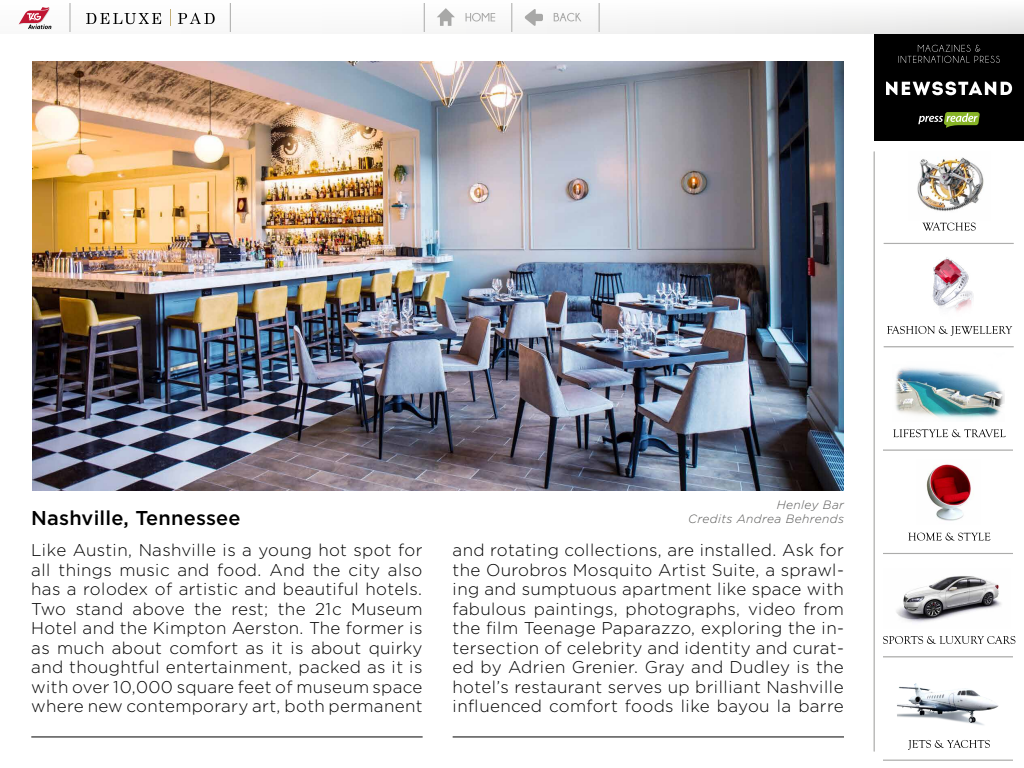
<style>
.page{position:relative;width:1024px;height:768px;background:#fff}
.page>*{position:absolute;margin:0;border:0;box-sizing:border-box;transform-origin:0 0}
.t1{font:500 20px "Gotham Greek";letter-spacing:.01em;color:#000}
.t2{font:300 17px/19.5px "Gotham Greek";letter-spacing:.01em;color:#000;text-align:justify}
.t3{font:italic 300 12px "Gotham Greek";letter-spacing:.03em;color:#575756}
</style>
<div class="page">
<img style="left:917px;top:157px;width:67px;height:54px">
<img style="left:932px;top:257px;width:42px;height:54px">
<img style="left:895px;top:367px;width:110px;height:52px">
<img style="left:926px;top:464px;width:45px;height:57px">
<img style="left:896px;top:576px;width:105px;height:47px">
<div style="left:0;top:0;width:1024px;height:34px;background:linear-gradient(to right,#fdfdfd,#f1f1f1)"></div>
<svg style="left:887px;top:326px;width:125px;height:10px"></svg>
<svg style="left:893px;top:429px;width:113px;height:8px"></svg>
<svg style="left:908px;top:533px;width:82px;height:8px"></svg>
<svg style="left:883px;top:636px;width:132px;height:8px"></svg>
<svg style="left:908px;top:740px;width:82px;height:10px"></svg>
<svg style="left:922px;top:222px;width:54px;height:9px"></svg>
<svg style="left:86px;top:13px;width:75px;height:11px"></svg>
<svg style="left:170px;top:10px;width:1px;height:16px"></svg>
<svg style="left:178px;top:13px;width:37px;height:11px"></svg>
<svg style="left:19px;top:7px;width:33px;height:23px"></svg>
<svg style="left:437px;top:8px;width:18px;height:18px"></svg>
<svg style="left:466px;top:13px;width:29px;height:9px"></svg>
<svg style="left:70px;top:3px;width:1px;height:29px"></svg>
<svg style="left:230px;top:3px;width:1px;height:29px"></svg>
<svg style="left:424px;top:3px;width:1px;height:29px"></svg>
<svg style="left:512px;top:3px;width:1px;height:29px"></svg>
<svg style="left:599px;top:3px;width:1px;height:29px"></svg>
<hr style="left:874px;top:152px;width:1px;height:600px;background:#a8a8a7">
<hr style="left:884px;top:243px;width:130px;height:1px;background:#a8a8a7">
<hr style="left:884px;top:347px;width:130px;height:1px;background:#a8a8a7">
<hr style="left:883px;top:450px;width:130px;height:1px;background:#a8a8a7">
<hr style="left:883px;top:553px;width:130px;height:1px;background:#a8a8a7">
<hr style="left:883px;top:657px;width:130px;height:1px;background:#a8a8a7">
<hr style="left:883px;top:760px;width:130px;height:1px;background:#a8a8a7">
<img style="left:897px;top:683px;width:102px;height:42px">
<div style="left:874px;top:34px;width:150px;height:106px;background:#000"></div>
<svg style="left:886px;top:81px;width:127px;height:15px"></svg>
<svg style="left:898px;top:45px;width:102px;height:18px"></svg>
<svg style="left:918px;top:112px;width:62px;height:16px"></svg>
<svg style="left:554px;top:13px;width:27px;height:8px"></svg>
<div style="left:528px;top:14px;width:15px;height:7px;background:#a8a8a7;border-radius:2px"></div>
<svg style="left:525px;top:9px;width:11px;height:17px"></svg>
<img style="left:33px;top:61px;width:811px;height:429px">
<hr style="left:453px;top:737px;width:391px;height:1px;background:#000">
<hr style="left:31px;top:737px;width:392px;height:1px;background:#000">
<p class="t3" style="left:777px;top:498px;width:69px">Henley Bar</p>
<p class="t1" style="left:31px;top:507px;width:211px">Nashville, Tennessee</p>
<p class="t3" style="left:688px;top:512px;width:157px">Credits Andrea Behrends</p>
<p class="t2" style="left:31px;top:540px;width:393px">Like Austin, Nashville is a young hot spot for all things music and food. And the city also has a rolodex of artistic and beautiful hotels.<br>Two stand above the rest; the 21c Museum Hotel and the Kimpton Aerston. The former is as much about comfort as it is about quirky and thoughtful entertainment, packed as it is with over 10,000 square feet of museum space where new contemporary art, both permanent</p>
<p class="t2" style="left:453px;top:540px;width:393px">and rotating collections, are installed. Ask for the Ourobros Mosquito Artist Suite, a sprawl&shy;ing and sumptuous apartment like space with fabulous paintings, photographs, video from the film Teenage Paparazzo, exploring the in&shy;tersection of celebrity and identity and curat&shy;ed by Adrien Grenier. Gray and Dudley is the hotel’s restaurant serves up brilliant Nashville influenced comfort foods like bayou la barre</p>
</div>
